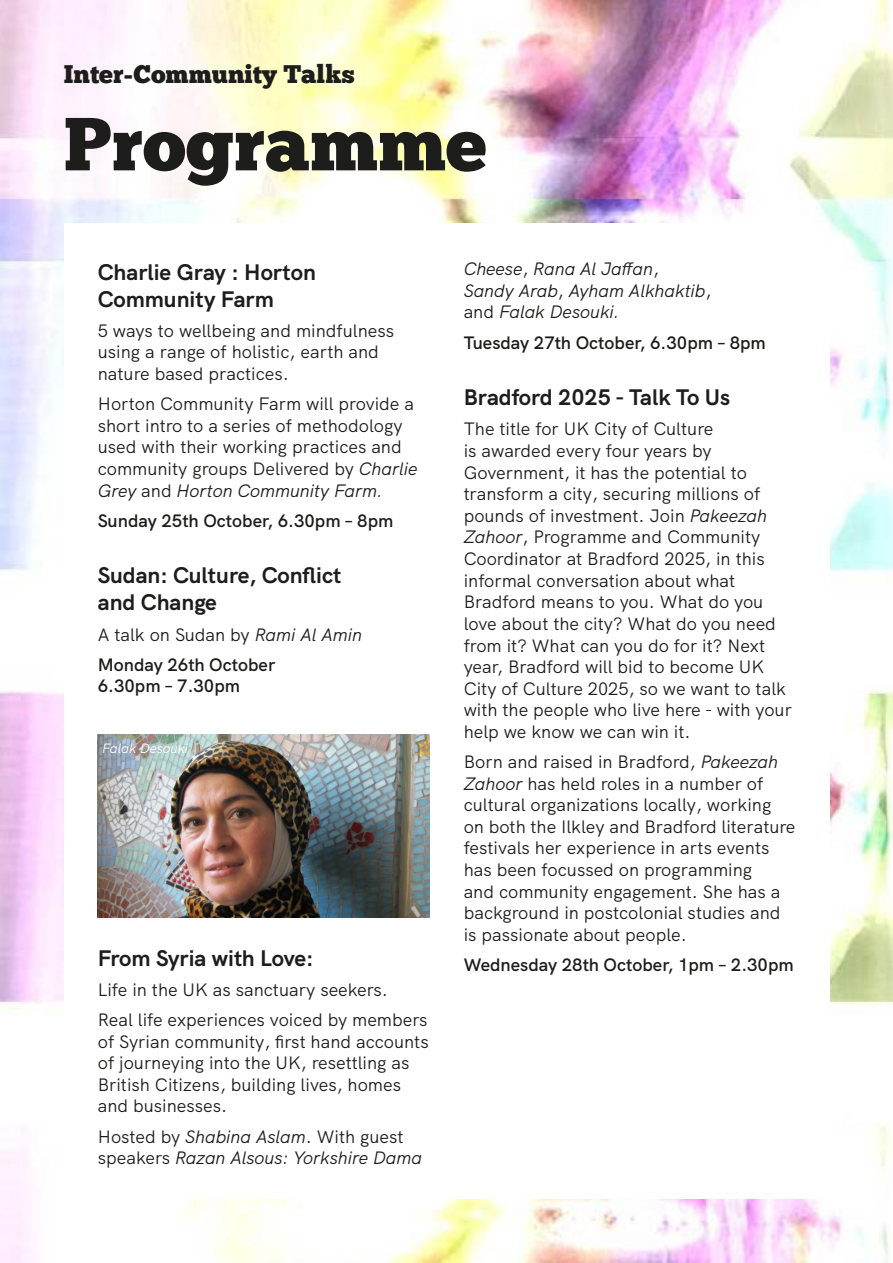
<style>
.page{position:relative;width:893px;height:1263px;background:#fff}
.page>*{position:absolute;margin:0;border:0;box-sizing:border-box;transform-origin:0 0}
.t1{font:75px "Chunk Five";color:#1d1d1b}
.t2{font:25.5px "Chunk Five";color:#1d1d1b}
.t3{font:700 22.5px/27px "HK Grotesk";color:#1d1d1b}
.t4{font:18px/21.6px "HK Grotesk";color:#1d1d1b}
.t5{font:600 18px/30.2px "HK Grotesk";color:#1d1d1b}
.t6{font:italic 18px/21.6px "HK Grotesk";color:#1d1d1b}
.t7{font:italic 13.5px "HK Grotesk";color:#fff}
.s1{font-style:italic}
.s2{font-weight:400}
.s3{font-weight:400;font-style:italic}
.s4{font-style:normal}
</style>
<div class="page">
<img style="left:0;top:0;width:893px;height:1263px">
<div style="left:64px;top:223px;width:765px;height:976px;background:#fff"></div>
<img style="left:98px;top:734px;width:331px;height:183px">
<h2 class="t2" style="left:64px;top:59px;width:292px">Inter-Community Talks</h2>
<h1 class="t1" style="left:64px;top:99px;width:425px">Programme</h1>
<p class="t3" style="left:98px;top:256px;width:220px">Charlie Gray : Horton<br>Community Farm</p>
<p class="t4" style="left:98px;top:318px;width:298px">5 ways to wellbeing and mindfulness using a range of holistic, earth and nature based practices.</p>
<p class="t4" style="left:98px;top:392px;width:321px">Horton Community Farm will provide a short intro to a series of methodology used with their working practices and community groups Delivered by <span class="s1">Charlie Grey</span> and <span class="s1">Horton Community Farm.</span></p>
<p class="t5" style="left:98px;top:504px;width:297px">Sunday 25th October, 6.30pm – 8pm</p>
<p class="t3" style="left:98px;top:560px;width:245px">Sudan: Culture, Conflict and Change</p>
<p class="t5" style="left:98px;top:618px;width:266px"><span class="s2">A talk on Sudan by</span> <span class="s3">Rami Al Amin<br></span>Monday 26th October</p>
<p class="t5" style="left:98px;top:669px;width:144px">6.30pm – 7.30pm</p>
<p class="t7" style="left:102px;top:737px;width:88px">Falak Desouki</p>
<p class="t3" style="left:98px;top:942px;width:217px">From Syria with Love:</p>
<p class="t4" style="left:98px;top:973px;width:331px;line-height:30.2px">Life in the UK as sanctuary seekers.<br>Real life experiences voiced by members</p>
<p class="t4" style="left:98px;top:1029px;width:332px">of Syrian community, first hand accounts of journeying into the UK, resettling as British Citizens, building lives, homes and businesses.</p>
<p class="t6" style="left:98px;top:1124px;width:326px"><span class="s4">Hosted by</span> Shabina Aslam<span class="s4">. With guest speakers</span> Razan Alsous: Yorkshire Dama</p>
<p class="t6" style="left:464px;top:257px;width:249px">Cheese<span class="s4">,</span> Rana Al Jaffan<span class="s4">,<br></span>Sandy Arab<span class="s4">,</span> Ayham Alkhaktib<span class="s4">, and</span> Falak Desouki.</p>
<p class="t5" style="left:464px;top:326px;width:304px">Tuesday 27th October, 6.30pm – 8pm</p>
<p class="t3" style="left:464px;top:382px;width:268px">Bradford 2025 - Talk To Us</p>
<p class="t4" style="left:464px;top:417px;width:330px">The title for UK City of Culture<br>is awarded every four years by Government, it has the potential to transform a city, securing millions of pounds of investment. Join <span class="s1">Pakeezah Zahoor</span>, Programme and Community Coordinator at Bradford 2025, in this informal conversation about what Bradford means to you. What do you love about the city? What do you need from it? What can you do for it? Next year, Bradford will bid to become UK City of Culture 2025, so we want to talk with the people who live here - with your help we know we can win it.</p>
<p class="t4" style="left:464px;top:749px;width:333px">Born and raised in Bradford, <span class="s1">Pakeezah Zahoor</span> has held roles in a number of cultural organizations locally, working on both the Ilkley and Bradford literature festivals her experience in arts events has been focussed on programming<br>and community engagement. She has a background in postcolonial studies and is passionate about people.</p>
<p class="t5" style="left:464px;top:948px;width:332px">Wednesday 28th October, 1pm – 2.30pm</p>
</div>
